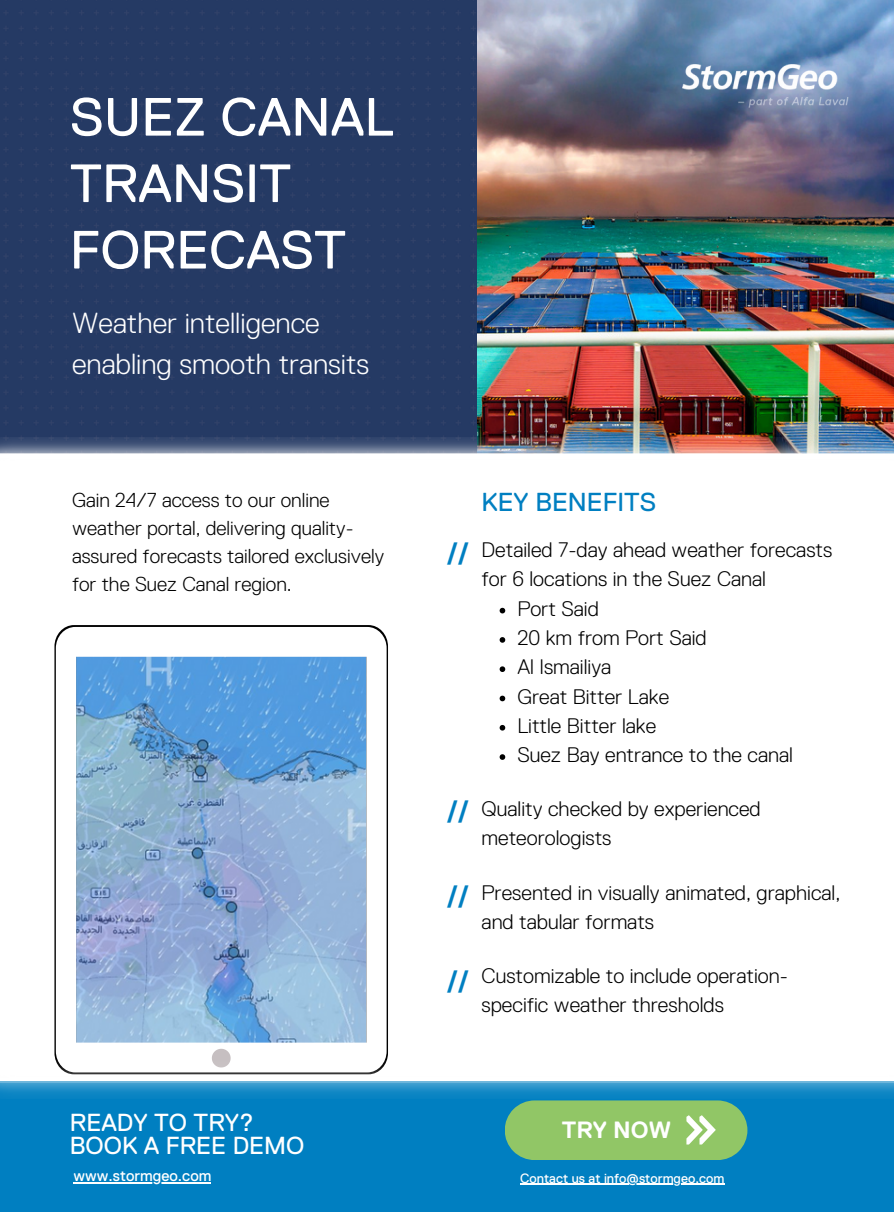
<style>
.page{position:relative;width:894px;height:1212px;background:#fff}
.page>*{position:absolute;margin:0;border:0;box-sizing:border-box;transform-origin:0 0}
.t1{font:53.7px/66.4px "Replica Pro";color:#fff}
.t2{font:300 29.1px/40.5px "Replica Pro";color:#fff}
.t3{font:700 26.1px "Canva Sans";color:#007fc1}
.t4{font:25.95px "Replica Pro";color:#007fc1}
.t5{font:24.6px "Replica Pro";color:#fff}
.t6{font:700 23.55px "Replica Pro";color:#fff}
.t7{font:300 21px/29.2px "Replica Pro";color:#000}
.t8{font:300 20.1px/27.9px "Replica Pro";color:#000}
.t9{font:15.6px "Replica Pro";color:#fff}
.t10{font:13.5px "Replica Pro";color:#fff}
</style>
<div class="page">
<img style="left:476px;top:0;width:417px;height:437px">
<div style="left:0;top:1081px;width:893px;height:131px;background:#007fc1"></div>
<div style="left:0;top:0;width:476px;height:437px;background:#253a64"></div>
<img style="left:682px;top:65px;width:166px;height:43px">
<svg style="left:56px;top:627px;width:330px;height:433px"></svg>
<svg style="left:212px;top:1048px;width:18px;height:12px"></svg>
<img style="left:0;top:437px;width:893px;height:17px">
<img style="left:0;top:1060px;width:893px;height:35px">
<hr style="left:73px;top:1182px;width:138px;height:1px;background:#fff">
<svg style="left:499px;top:608px;width:6px;height:5px"></svg>
<svg style="left:499px;top:637px;width:6px;height:6px"></svg>
<svg style="left:499px;top:666px;width:6px;height:6px"></svg>
<svg style="left:499px;top:695px;width:6px;height:6px"></svg>
<svg style="left:499px;top:725px;width:6px;height:5px"></svg>
<svg style="left:499px;top:754px;width:6px;height:6px"></svg>
<hr style="left:520px;top:1183px;width:204px;height:1px;background:#fff">
<svg style="left:505px;top:1100px;width:242px;height:60px;background:#8bc36f"></svg>
<p class="t1" style="left:70px;top:87px;width:325px">SUEZ CANAL<br>TRANSIT<br>FORECAST</p>
<p class="t2" style="left:72px;top:305px;width:299px">Weather intelligence enabling smooth transits</p>
<p class="t8" style="left:72px;top:487px;width:313px">Gain 24/7 access to our online weather portal, delivering quality&shy;assured forecasts tailored exclusively for the Suez Canal region.</p>
<p class="t5" style="left:70px;top:1112px;width:185px">READY TO TRY?</p>
<p class="t5" style="left:70px;top:1135px;width:236px">BOOK A FREE DEMO</p>
<p class="t9" style="left:73px;top:1169px;width:139px">www.stormgeo.com</p>
<p class="t3" style="left:447px;top:534px;width:23px">//</p>
<p class="t4" style="left:481px;top:491px;width:176px">KEY BENEFITS</p>
<p class="t7" style="left:481px;top:536px;width:352px">Detailed 7-day ahead weather forecasts</p>
<p class="t7" style="left:481px;top:566px;width:286px">for 6 locations in the Suez Canal</p>
<p class="t7" style="left:517px;top:595px;width:83px">Port Said</p>
<p class="t7" style="left:517px;top:624px;width:191px">20 km from Port Said</p>
<p class="t7" style="left:517px;top:654px;width:95px">Al Ismailiya</p>
<p class="t7" style="left:517px;top:683px;width:153px">Great Bitter Lake</p>
<p class="t7" style="left:517px;top:712px;width:140px">Little Bitter lake</p>
<p class="t7" style="left:517px;top:741px;width:277px">Suez Bay entrance to the canal</p>
<p class="t3" style="left:447px;top:792px;width:23px">//</p>
<p class="t3" style="left:447px;top:877px;width:23px">//</p>
<p class="t3" style="left:447px;top:962px;width:23px">//</p>
<p class="t7" style="left:481px;top:795px;width:280px">Quality checked by experienced meteorologists</p>
<p class="t7" style="left:481px;top:879px;width:360px">Presented in visually animated, graphical,</p>
<p class="t7" style="left:481px;top:908px;width:174px">and tabular formats</p>
<p class="t7" style="left:481px;top:962px;width:308px">Customizable to include operation&shy;specific weather thresholds</p>
<p class="t6" style="left:561px;top:1119px;width:111px">TRY NOW</p>
<p class="t10" style="left:520px;top:1172px;width:206px">Contact us at info@stormgeo.com</p>
</div>
